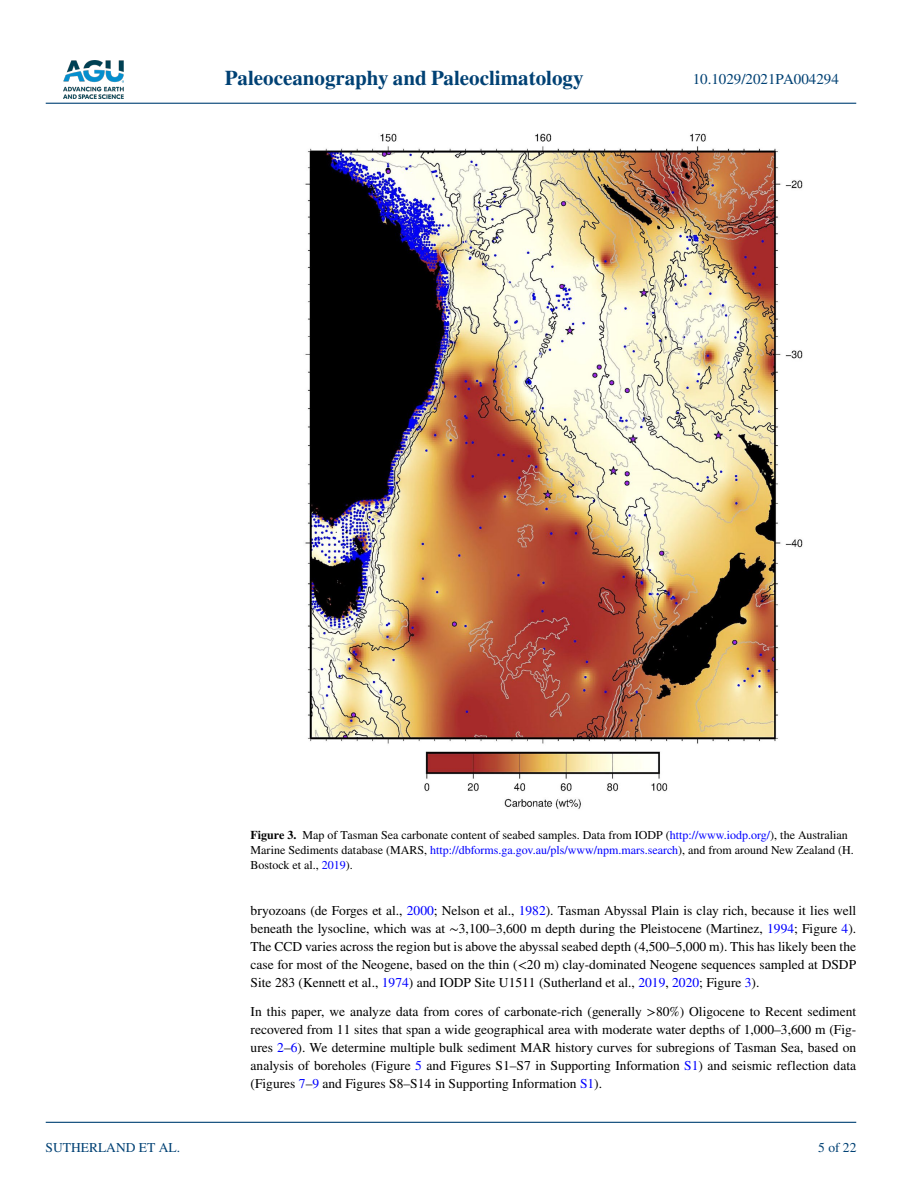
<style>
.page{position:relative;width:902px;height:1183px;background:#fff}
.page>*{position:absolute;margin:0;border:0;box-sizing:border-box;transform-origin:0 0}
.t1{font:700 21px "STIX";color:#004174}
.t2{font:15px "STIX";color:#004174}
.t3{font:13.5px/18px "STIX";color:#000;text-align:justify}
.t4{font:13.5px "STIX";color:#004174}
.t5{font:12px/15px "STIX";color:#000}
.s1{font-weight:700}
.s2{color:#00f}
.s3{font-family:"STIX Math"}
</style>
<div class="page">
<img style="left:63px;top:60px;width:60px;height:39px">
<hr style="left:46px;top:103px;width:810px;height:1px;background:#004174">
<hr style="left:46px;top:1121px;width:810px;height:1px;background:#004174">
<img style="left:305px;top:134px;width:498px;height:675px">
<h1 class="t1" style="left:225px;top:66px;width:360px">Paleoceanography and Paleoclimatology</h1>
<p class="t2" style="left:692px;top:69px;width:148px">10.1029/2021PA004294</p>
<p class="t4" style="left:45px;top:1138px;width:136px">SUTHERLAND ET AL.</p>
<p class="t5" style="left:250px;top:827px;width:604px"><span class="s1">Figure 3.</span> Map of Tasman Sea carbonate content of seabed samples. Data from IODP (<span class="s2">http://www.iodp.org/</span>), the Australian<br>Marine Sediments database (MARS, <span class="s2">http://dbforms.ga.gov.au/pls/www/npm.mars.search</span>), and from around New Zealand (H.<br>Bostock et al., <span class="s2">2019</span>).</p>
<p class="t3" style="left:250px;top:902px;width:607px">bryozoans (de Forges et al., <span class="s2">2000</span>; Nelson et al., <span class="s2">1982</span>). Tasman Abyssal Plain is clay rich, because it lies well beneath the lysocline, which was at <span class="s3">∼</span>3,100–3,600 m depth during the Pleistocene (Martinez, <span class="s2">1994</span>; Figure <span class="s2">4</span>).<br>The CCD varies across the region but is above the abyssal seabed depth (4,500–5,000 m). This has likely been the case for most of the Neogene, based on the thin (&lt;20 m) clay-dominated Neogene sequences sampled at DSDP Site 283 (Kennett et al., <span class="s2">1974</span>) and IODP Site U1511 (Sutherland et al., <span class="s2">2019</span>, <span class="s2">2020</span>; Figure <span class="s2">3</span>).</p>
<p class="t3" style="left:250px;top:1002px;width:607px">In this paper, we analyze data from cores of carbonate-rich (generally &gt;80%) Oligocene to Recent sediment recovered from 11 sites that span a wide geographical area with moderate water depths of 1,000–3,600 m (Fig&shy;ures <span class="s2">2</span>–<span class="s2">6</span>). We determine multiple bulk sediment MAR history curves for subregions of Tasman Sea, based on analysis of boreholes (Figure <span class="s2">5</span> and Figures S1–S7 in Supporting Information <span class="s2">S1</span>) and seismic reflection data (Figures <span class="s2">7</span>–<span class="s2">9</span> and Figures S8–S14 in Supporting Information <span class="s2">S1</span>).</p>
<p class="t4" style="left:818px;top:1138px;width:40px">5 of 22</p>
</div>
